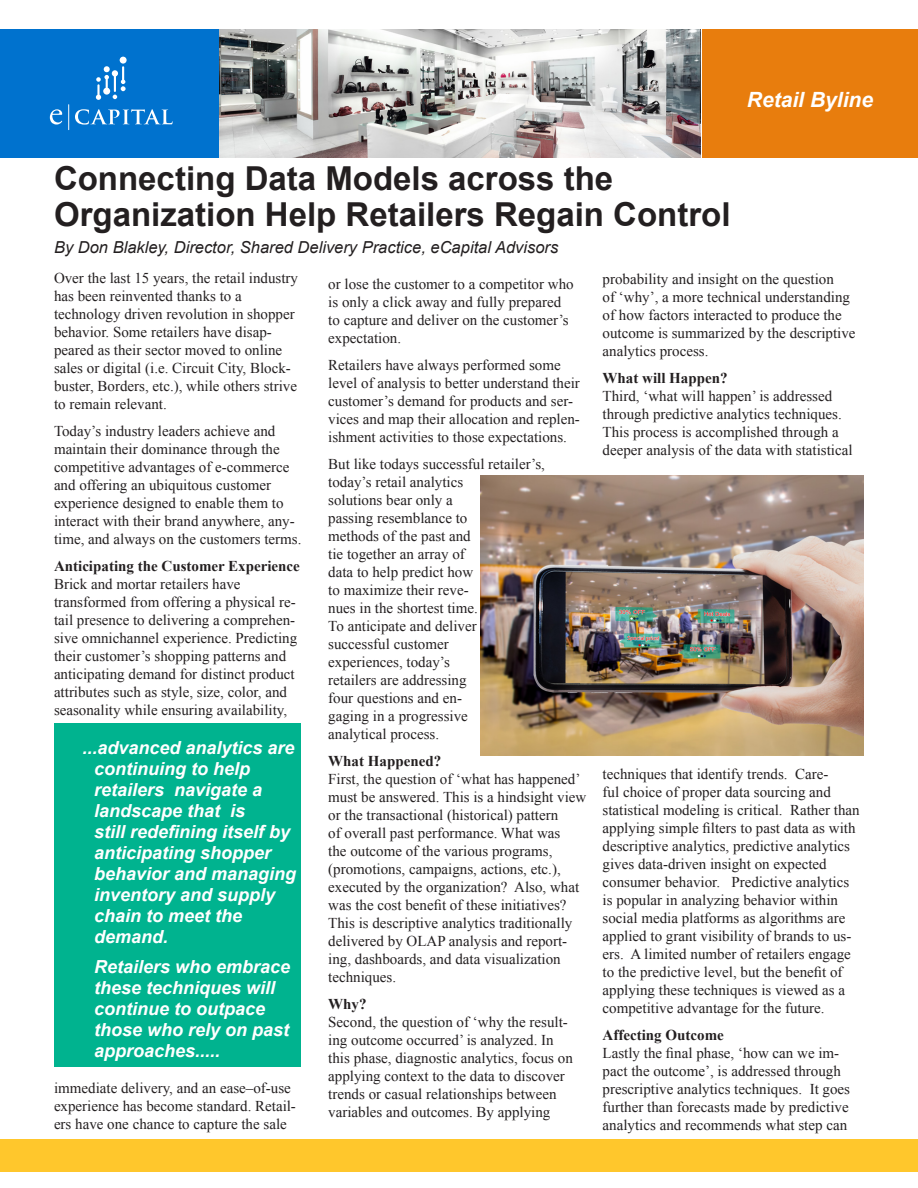
<style>
.page{position:relative;width:918px;height:1188px;background:#fff}
.page>*{position:absolute;margin:0;border:0;box-sizing:border-box;transform-origin:0 0}
.t1{font:700 33px "Arial";color:#231f20}
.t2{font:italic 700 21px "Arial";color:#fff}
.t3{font:italic 700 18px/21px "Arial";color:#fff}
.t4{font:italic 16.5px "Arial";color:#231f20}
.t5{font:15px/18px "Times New Roman";color:#231f20}
.t6{font:700 15px "Times New Roman";color:#231f20}
</style>
<div class="page">
<img style="left:218px;top:29px;width:483px;height:129px">
<div style="left:0;top:29px;width:218px;height:129px;background:#0072ce"></div>
<div style="left:702px;top:29px;width:216px;height:129px;background:#e87d0d"></div>
<div style="left:120px;top:57px;width:7px;height:7px;background:#fff;border-radius:50%"></div>
<svg style="left:96px;top:66px;width:30px;height:34px"></svg>
<svg style="left:50px;top:109px;width:12px;height:16px"></svg>
<svg style="left:75px;top:109px;width:98px;height:16px"></svg>
<svg style="left:68px;top:104px;width:1px;height:26px"></svg>
<img style="left:480px;top:475px;width:384px;height:280px">
<div style="left:54px;top:724px;width:246px;height:343px;background:#00b38f"></div>
<div style="left:0;top:1139px;width:918px;height:33px;background:#ffc72c"></div>
<p class="t2" style="left:747px;top:86px;width:128px">Retail Byline</p>
<p class="t1" style="left:54px;top:157px;width:561px">Connecting Data Models across the</p>
<p class="t1" style="left:54px;top:193px;width:678px">Organization Help Retailers Regain Control</p>
<p class="t4" style="left:54px;top:237px;width:506px">By Don Blakley, Director, Shared Delivery Practice, eCapital Advisors</p>
<p class="t5" style="left:54px;top:268px;width:246px">Over the last 15 years, the retail industry has been reinvented thanks to a</p>
<p class="t5" style="left:54px;top:304px;width:245px">technology driven revolution in shopper behavior. Some retailers have disap&shy;peared as their sector moved to online sales or digital (i.e. Circuit City, Block&shy;buster, Borders, etc.), while others strive to remain relevant.</p>
<p class="t5" style="left:54px;top:421px;width:237px">Today’s industry leaders achieve and maintain their dominance through the competitive advantages of e-commerce and offering an ubiquitous customer</p>
<p class="t5" style="left:54px;top:493px;width:231px">experience designed to enable them to</p>
<p class="t5" style="left:54px;top:511px;width:249px">interact with their brand anywhere, any&shy;time, and always on the customers terms.</p>
<p class="t6" style="left:54px;top:555px;width:247px">Anticipating the Customer Experience</p>
<p class="t5" style="left:54px;top:574px;width:188px">Brick and mortar retailers have</p>
<p class="t5" style="left:54px;top:592px;width:245px">transformed from offering a physical re&shy;tail presence to delivering a comprehen&shy;sive omnichannel experience. Predicting their customer’s shopping patterns and anticipating demand for distinct product attributes such as style, size, color, and seasonality while ensuring availability,</p>
<p class="t3" style="left:94px;top:738px;width:202px;text-indent:-12px">...advanced analytics are continuing to help</p>
<p class="t3" style="left:94px;top:780px;width:170px">retailers navigate a</p>
<p class="t3" style="left:94px;top:801px;width:153px">landscape that is</p>
<p class="t3" style="left:94px;top:822px;width:198px">still redefining itself by</p>
<p class="t3" style="left:94px;top:843px;width:179px">anticipating shopper</p>
<p class="t3" style="left:94px;top:864px;width:204px">behavior and managing</p>
<p class="t3" style="left:94px;top:885px;width:183px">inventory and supply</p>
<p class="t3" style="left:94px;top:906px;width:150px">chain to meet the</p>
<p class="t3" style="left:94px;top:927px;width:76px">demand.</p>
<p class="t3" style="left:94px;top:957px;width:198px">Retailers who embrace</p>
<p class="t3" style="left:94px;top:978px;width:183px">these techniques will</p>
<p class="t3" style="left:94px;top:999px;width:173px">continue to outpace</p>
<p class="t3" style="left:94px;top:1020px;width:197px">those who rely on past</p>
<p class="t3" style="left:94px;top:1041px;width:128px">approaches.....</p>
<p class="t5" style="left:54px;top:1078px;width:243px">immediate delivery, and an ease–of-use experience has become standard. Retail&shy;ers have one chance to capture the sale</p>
<p class="t5" style="left:328px;top:275px;width:247px">or lose the customer to a competitor who is only a click away and fully prepared to capture and deliver on the customer’s expectation.</p>
<p class="t5" style="left:328px;top:356px;width:253px">Retailers have always performed some level of analysis to better understand their customer’s demand for products and ser&shy;vices and map their allocation and replen&shy;ishment activities to those expectations.</p>
<p class="t5" style="left:328px;top:455px;width:218px">But like todays successful retailer’s, today’s retail analytics<br>solutions bear only a<br>passing resemblance to<br>methods of the past and<br>tie together an array of<br>data to help predict how<br>to maximize their reve-<br>nues in the shortest time.<br>To anticipate and deliver<br>successful customer<br>experiences, today’s<br>retailers are addressing<br>four questions and en-<br>gaging in a progressive<br>analytical process.</p>
<p class="t6" style="left:328px;top:751px;width:114px">What Happened?</p>
<p class="t5" style="left:328px;top:770px;width:260px">First, the question of ‘what has happened’ must be answered. This is a hindsight view or the transactional (historical) pattern<br>of overall past performance. What was<br>the outcome of the various programs, (promotions, campaigns, actions, etc.), executed by the organization? Also, what was the cost benefit of these initiatives?<br>This is descriptive analytics traditionally delivered by OLAP analysis and report&shy;ing, dashboards, and data visualization techniques.</p>
<p class="t6" style="left:328px;top:994px;width:40px">Why?</p>
<p class="t5" style="left:328px;top:1013px;width:246px">Second, the question of ‘why the result&shy;ing outcome occurred’ is analyzed. In this phase, diagnostic analytics, focus on applying context to the data to discover trends or casual relationships between variables and outcomes. By applying</p>
<p class="t5" style="left:603px;top:270px;width:254px">probability and insight on the question<br>of ‘why’, a more technical understanding of how factors interacted to produce the outcome is summarized by the descriptive analytics process.</p>
<p class="t6" style="left:603px;top:368px;width:127px">What will Happen?</p>
<p class="t5" style="left:603px;top:387px;width:251px">Third, ‘what will happen’ is addressed through predictive analytics techniques.<br>This process is accomplished through a deeper analysis of the data with statistical</p>
<p class="t5" style="left:603px;top:765px;width:259px">techniques that identify trends. Care-<br>ful choice of proper data sourcing and statistical modeling is critical. Rather than applying simple filters to past data as with descriptive analytics, predictive analytics gives data-driven insight on expected consumer behavior. Predictive analytics is popular in analyzing behavior within social media platforms as algorithms are applied to grant visibility of brands to us&shy;ers. A limited number of retailers engage to the predictive level, but the benefit of applying these techniques is viewed as a competitive advantage for the future.</p>
<p class="t6" style="left:603px;top:1025px;width:123px">Affecting Outcome</p>
<p class="t5" style="left:603px;top:1044px;width:249px">Lastly the final phase, ‘how can we im&shy;pact the outcome’, is addressed through prescriptive analytics techniques. It goes further than forecasts made by predictive analytics and recommends what step can</p>
</div>
